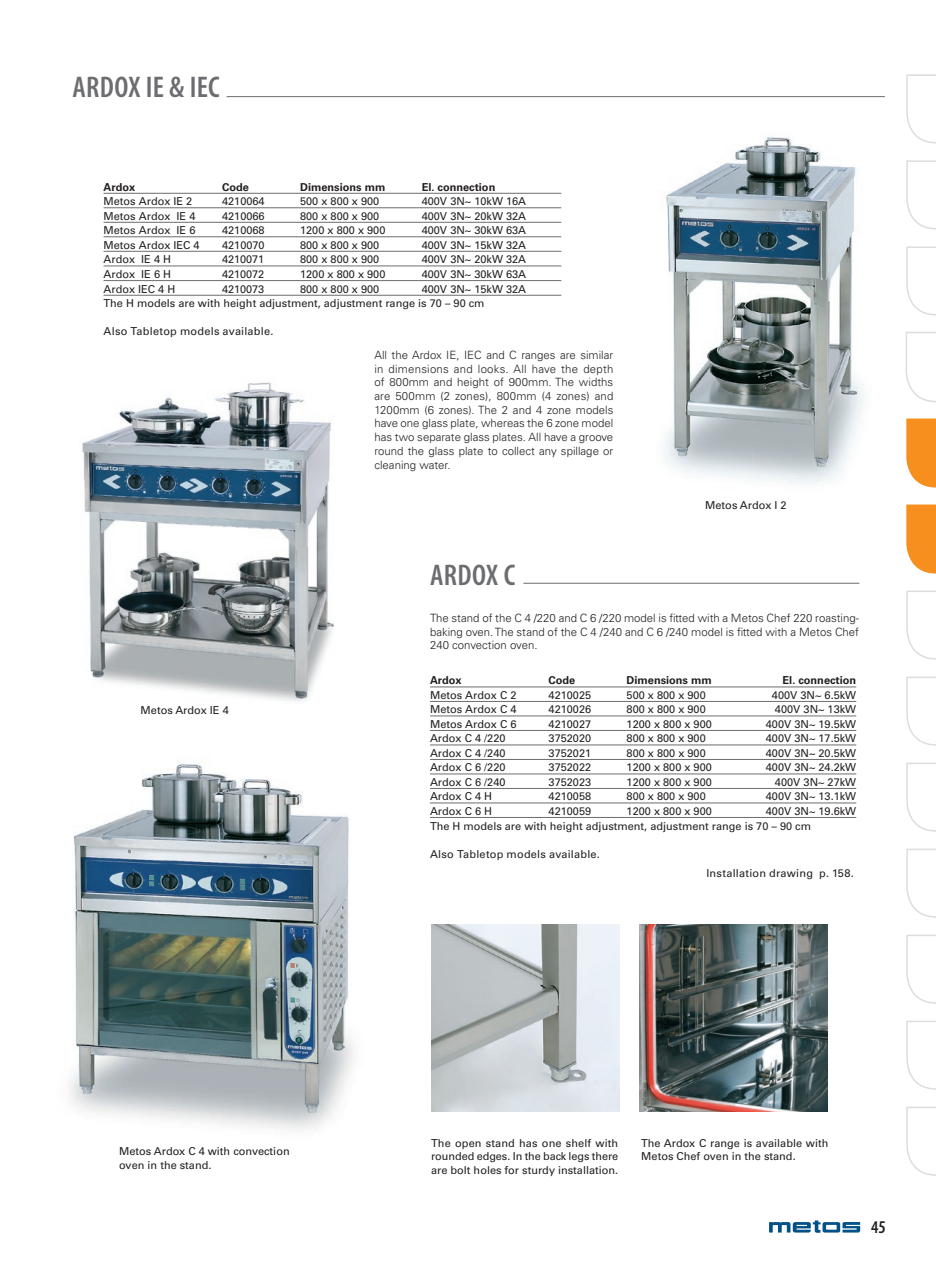
<style>
.page{position:relative;width:936px;height:1263px;background:#fff}
.page>*{position:absolute;margin:0;border:0;box-sizing:border-box;transform-origin:0 0}
.t1{font:600 condensed 30px "Myriad Pro";letter-spacing:.005em;color:#6c6d70}
.t2{font:600 condensed 18px "Myriad Pro";color:#231f20}
.t3{font:300 11.4px/13.6px "Univers LT Std";color:#231f20;text-align:justify}
.t4{font:10.95px/13.8px "Univers LT Std";color:#231f20}
.t5{font:10.95px "Univers LT Std";letter-spacing:.02em;color:#231f20}
.t6{font:700 10.95px "Univers LT Std";color:#231f20}
</style>
<div class="page">
<img style="left:665px;top:136px;width:199px;height:347px">
<img style="left:69px;top:764px;width:284px;height:365px">
<img style="left:432px;top:925px;width:187px;height:187px">
<img style="left:640px;top:925px;width:187px;height:187px">
<img style="left:82px;top:382px;width:252px;height:319px">
<hr style="left:430px;top:686px;width:426px;height:1px;background:#6c6d70">
<hr style="left:430px;top:701px;width:426px;height:1px;background:#6c6d70">
<hr style="left:430px;top:715px;width:426px;height:1px;background:#6c6d70">
<hr style="left:430px;top:730px;width:426px;height:1px;background:#6c6d70">
<hr style="left:430px;top:744px;width:426px;height:1px;background:#6c6d70">
<hr style="left:430px;top:759px;width:426px;height:1px;background:#6c6d70">
<hr style="left:430px;top:773px;width:426px;height:1px;background:#6c6d70">
<hr style="left:430px;top:788px;width:426px;height:1px;background:#6c6d70">
<hr style="left:430px;top:802px;width:426px;height:1px;background:#6c6d70">
<hr style="left:430px;top:817px;width:426px;height:1px;background:#6c6d70">
<hr style="left:523px;top:583px;width:336px;height:1px;background:#6c6d70">
<hr style="left:103px;top:193px;width:458px;height:1px;background:#6c6d70">
<hr style="left:103px;top:207px;width:458px;height:1px;background:#6c6d70">
<hr style="left:103px;top:222px;width:458px;height:1px;background:#6c6d70">
<hr style="left:103px;top:236px;width:458px;height:1px;background:#6c6d70">
<hr style="left:103px;top:251px;width:458px;height:1px;background:#6c6d70">
<hr style="left:103px;top:266px;width:458px;height:1px;background:#6c6d70">
<hr style="left:103px;top:280px;width:458px;height:1px;background:#6c6d70">
<hr style="left:103px;top:295px;width:458px;height:1px;background:#6c6d70">
<hr style="left:226px;top:96px;width:658px;height:1px;background:#6c6d70">
<svg style="left:905px;top:332px;width:30px;height:70px"></svg>
<svg style="left:769px;top:1220px;width:91px;height:13px"></svg>
<svg style="left:906px;top:74px;width:29px;height:70px"></svg>
<svg style="left:906px;top:160px;width:29px;height:70px"></svg>
<svg style="left:906px;top:246px;width:29px;height:70px"></svg>
<svg style="left:906px;top:418px;width:29px;height:70px;background:#f69b37"></svg>
<svg style="left:906px;top:504px;width:29px;height:70px;background:#f69b37"></svg>
<svg style="left:906px;top:590px;width:29px;height:70px"></svg>
<svg style="left:906px;top:676px;width:29px;height:70px"></svg>
<svg style="left:906px;top:762px;width:29px;height:70px"></svg>
<svg style="left:906px;top:848px;width:29px;height:70px"></svg>
<svg style="left:906px;top:934px;width:29px;height:70px"></svg>
<svg style="left:906px;top:1020px;width:29px;height:70px"></svg>
<svg style="left:906px;top:1107px;width:29px;height:69px"></svg>
<h1 class="t1" style="left:73px;top:71px;width:149px">ARDOX IE &amp; IEC</h1>
<p class="t6" style="left:103px;top:180px;width:33px">Ardox</p>
<p class="t6" style="left:222px;top:180px;width:28px">Code</p>
<p class="t6" style="left:300px;top:180px;width:87px">Dimensions mm</p>
<p class="t6" style="left:421px;top:180px;width:75px">El. connection</p>
<p class="t4" style="left:103px;top:195px;width:90px">Metos Ardox IE 2</p>
<p class="t4" style="left:222px;top:195px;width:44px">4210064</p>
<p class="t4" style="left:300px;top:195px;width:81px">500 x 800 x 900</p>
<p class="t4" style="left:421px;top:195px;width:106px">400V 3N~ 10kW 16A</p>
<p class="t4" style="left:103px;top:209px;width:93px">Metos Ardox IE 4</p>
<p class="t4" style="left:222px;top:209px;width:44px">4210066</p>
<p class="t4" style="left:300px;top:209px;width:81px">800 x 800 x 900</p>
<p class="t4" style="left:421px;top:209px;width:106px">400V 3N~ 20kW 32A</p>
<p class="t4" style="left:103px;top:224px;width:93px">Metos Ardox IE 6</p>
<p class="t4" style="left:222px;top:224px;width:44px">4210068</p>
<p class="t4" style="left:300px;top:224px;width:87px">1200 x 800 x 900</p>
<p class="t4" style="left:421px;top:224px;width:106px">400V 3N~ 30kW 63A</p>
<p class="t4" style="left:103px;top:238px;width:98px">Metos Ardox IEC 4</p>
<p class="t4" style="left:222px;top:238px;width:44px">4210070</p>
<p class="t4" style="left:300px;top:238px;width:81px">800 x 800 x 900</p>
<p class="t4" style="left:421px;top:238px;width:106px">400V 3N~ 15kW 32A</p>
<p class="t4" style="left:103px;top:253px;width:69px">Ardox IE 4 H</p>
<p class="t4" style="left:222px;top:253px;width:44px">4210071</p>
<p class="t4" style="left:300px;top:253px;width:81px">800 x 800 x 900</p>
<p class="t4" style="left:421px;top:253px;width:106px">400V 3N~ 20kW 32A</p>
<p class="t4" style="left:103px;top:267px;width:69px">Ardox IE 6 H</p>
<p class="t4" style="left:222px;top:267px;width:44px">4210072</p>
<p class="t4" style="left:300px;top:267px;width:87px">1200 x 800 x 900</p>
<p class="t4" style="left:421px;top:267px;width:106px">400V 3N~ 30kW 63A</p>
<p class="t4" style="left:103px;top:282px;width:73px">Ardox IEC 4 H</p>
<p class="t4" style="left:222px;top:282px;width:44px">4210073</p>
<p class="t4" style="left:300px;top:282px;width:81px">800 x 800 x 900</p>
<p class="t4" style="left:103px;top:282px;width:424px;line-height:14.7px;text-indent:318px">400V 3N~ 15kW 32A<br>The H models are with height adjustment, adjustment range is 70 – 90 cm</p>
<p class="t5" style="left:103px;top:324px;width:171px">Also Tabletop models available.</p>
<p class="t3" style="left:374px;top:348px;width:240px">All the Ardox IE, IEC and C ranges are similar in dimensions and looks. All have the depth of 800mm and height of 900mm. The widths are 500mm (2 zones), 800mm (4 zones) and 1200mm (6 zones). The 2 and 4 zone models have one glass plate, whereas the 6 zone model has two separate glass plates. All have a groove round the glass plate to collect any spillage or cleaning water.</p>
<h1 class="t1" style="left:430px;top:559px;width:86px">ARDOX C</h1>
<p class="t4" style="left:705px;top:499px;width:83px">Metos Ardox I 2</p>
<p class="t4" style="left:141px;top:703px;width:90px">Metos Ardox IE 4</p>
<p class="t3" style="left:430px;top:611px;width:430px">The stand of the C 4 /220 and C 6 /220 model is fitted with a Metos Chef 220 roasting&shy;baking oven. The stand of the C 4 /240 and C 6 /240 model is fitted with a Metos Chef 240 convection oven.</p>
<p class="t6" style="left:430px;top:674px;width:33px">Ardox</p>
<p class="t6" style="left:548px;top:674px;width:28px">Code</p>
<p class="t6" style="left:626px;top:674px;width:87px">Dimensions mm</p>
<p class="t6" style="left:782px;top:674px;width:75px">El. connection</p>
<p class="t4" style="left:430px;top:688px;width:88px">Metos Ardox C 2</p>
<p class="t4" style="left:548px;top:688px;width:44px">4210025</p>
<p class="t4" style="left:626px;top:688px;width:81px">500 x 800 x 900</p>
<p class="t4" style="left:771px;top:688px;width:86px">400V 3N~ 6.5kW</p>
<p class="t4" style="left:430px;top:703px;width:88px">Metos Ardox C 4</p>
<p class="t4" style="left:548px;top:703px;width:44px">4210026</p>
<p class="t4" style="left:626px;top:703px;width:81px">800 x 800 x 900</p>
<p class="t4" style="left:775px;top:703px;width:83px">400V 3N~ 13kW</p>
<p class="t4" style="left:430px;top:717px;width:88px">Metos Ardox C 6</p>
<p class="t4" style="left:548px;top:717px;width:44px">4210027</p>
<p class="t4" style="left:626px;top:717px;width:87px">1200 x 800 x 900</p>
<p class="t4" style="left:765px;top:717px;width:92px">400V 3N~ 19.5kW</p>
<p class="t4" style="left:430px;top:732px;width:77px">Ardox C 4 /220</p>
<p class="t4" style="left:548px;top:732px;width:44px">3752020</p>
<p class="t4" style="left:626px;top:732px;width:81px">800 x 800 x 900</p>
<p class="t4" style="left:765px;top:732px;width:92px">400V 3N~ 17.5kW</p>
<p class="t4" style="left:430px;top:746px;width:77px">Ardox C 4 /240</p>
<p class="t4" style="left:548px;top:746px;width:44px">3752021</p>
<p class="t4" style="left:626px;top:746px;width:81px">800 x 800 x 900</p>
<p class="t4" style="left:765px;top:746px;width:92px">400V 3N~ 20.5kW</p>
<p class="t4" style="left:430px;top:761px;width:77px">Ardox C 6 /220</p>
<p class="t4" style="left:548px;top:761px;width:44px">3752022</p>
<p class="t4" style="left:626px;top:761px;width:87px">1200 x 800 x 900</p>
<p class="t4" style="left:765px;top:761px;width:92px">400V 3N~ 24.2kW</p>
<p class="t4" style="left:430px;top:775px;width:77px">Ardox C 6 /240</p>
<p class="t4" style="left:548px;top:775px;width:44px">3752023</p>
<p class="t4" style="left:626px;top:775px;width:87px">1200 x 800 x 900</p>
<p class="t4" style="left:775px;top:775px;width:83px">400V 3N~ 27kW</p>
<p class="t4" style="left:430px;top:790px;width:64px">Ardox C 4 H</p>
<p class="t4" style="left:548px;top:790px;width:44px">4210058</p>
<p class="t4" style="left:626px;top:790px;width:81px">800 x 800 x 900</p>
<p class="t4" style="left:765px;top:790px;width:92px">400V 3N~ 13.1kW</p>
<p class="t4" style="left:430px;top:804px;width:64px">Ardox C 6 H</p>
<p class="t4" style="left:548px;top:804px;width:44px">4210059</p>
<p class="t4" style="left:626px;top:804px;width:87px">1200 x 800 x 900</p>
<p class="t4" style="left:430px;top:804px;width:427px;line-height:14.7px;text-indent:336px">400V 3N~ 19.6kW<br>The H models are with height adjustment, adjustment range is 70 – 90 cm</p>
<p class="t5" style="left:430px;top:847px;width:171px">Also Tabletop models available.</p>
<p class="t5" style="left:706px;top:866px;width:149px">Installation drawing p. 158.</p>
<p class="t4" style="left:119px;top:1144px;width:172px">Metos Ardox C 4 with convection oven in the stand.</p>
<p class="t4" style="left:431px;top:1136px;width:189px;text-align:justify">The open stand has one shelf with rounded edges. In the back legs there are bolt holes for sturdy installation.</p>
<p class="t4" style="left:641px;top:1136px;width:189px">The Ardox C range is available with<br>Metos Chef oven in the stand.</p>
<h2 class="t2" style="left:871px;top:1217px;width:16px">45</h2>
</div>
